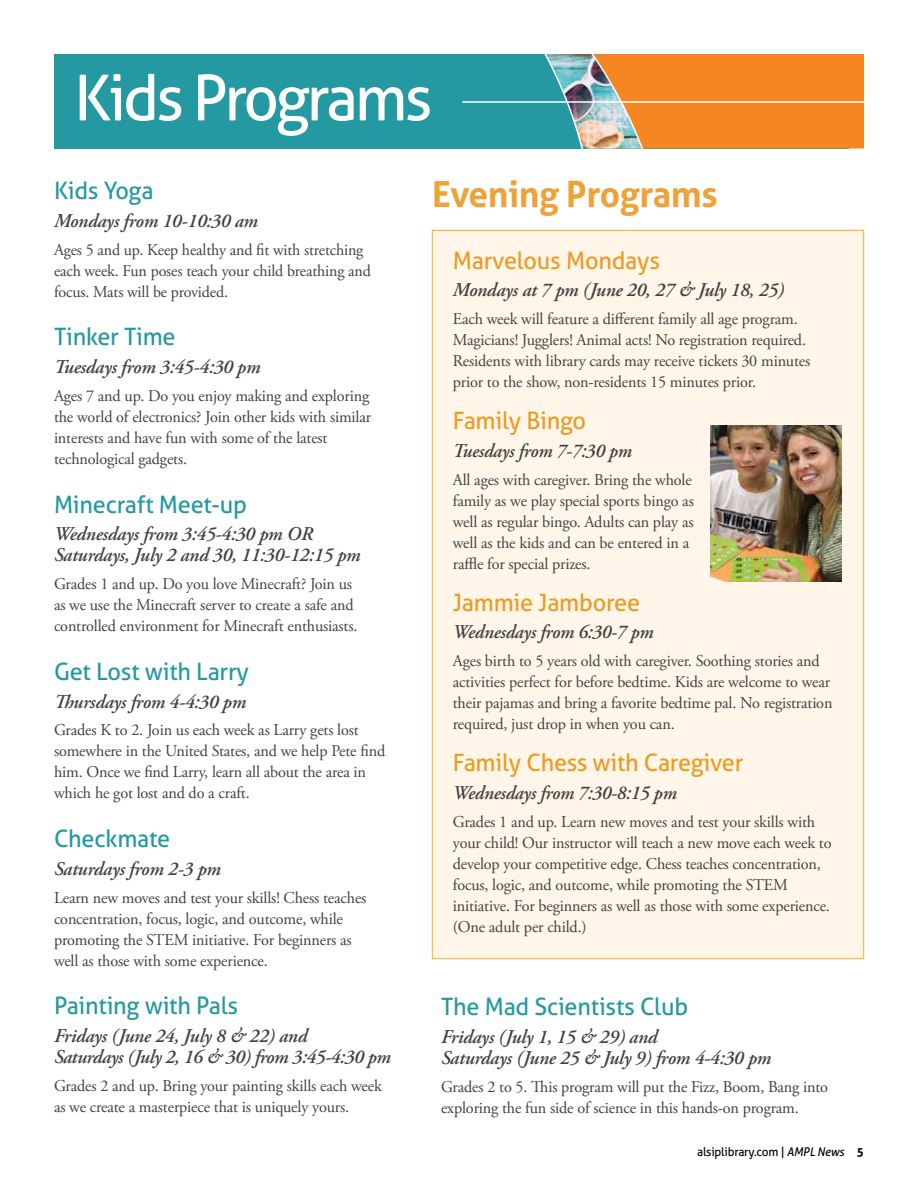
<style>
.page{position:relative;width:918px;height:1188px;background:#fff}
.page>*{position:absolute;margin:0;border:0;box-sizing:border-box;transform-origin:0 0}
.t1{font:63px "Aller";letter-spacing:-.05em;color:#fff}
.t2{font:700 36px "Aller";letter-spacing:-.01em;color:#efa237}
.t3{font:24px "Aller";letter-spacing:-.01em;color:#2499a1}
.t4{font:24px "Aller";letter-spacing:-.01em;color:#ed9a22}
.t5{font:italic 600 19.5px/21px "Adobe Garamond Pro";letter-spacing:-.01em;color:#414042}
.t6{font:italic 600 19.5px "Adobe Garamond Pro";letter-spacing:-.01em;color:#414042;scale:.96 1}
.t7{font:16.5px/21px "Adobe Garamond Pro";letter-spacing:-.01em;color:#414042}
.t8{font:12px "Aller";letter-spacing:-.02em;color:#000}
.s1{font-style:italic}
.s2{font-weight:700}
</style>
<div class="page">
<div style="left:432px;top:230px;width:432px;height:729px;background:#fff6e9"></div>
<div style="left:54px;top:54px;width:795px;height:94px;background:#2499a1"></div>
<hr style="left:462px;top:101px;width:404px;height:2px;background:#fff">
<img style="left:542px;top:54px;width:322px;height:95px">
<img style="left:711px;top:426px;width:130px;height:155px">
<h1 class="t1" style="left:74px;top:60px;width:360px">Kids Programs</h1>
<h3 class="t3" style="left:54px;top:176px;width:101px">Kids Yoga</h3>
<h2 class="t2" style="left:432px;top:172px;width:287px">Evening Programs</h2>
<p class="t5" style="left:54px;top:211px;width:206px">Mondays from 10-10:30 am</p>
<p class="t7" style="left:54px;top:240px;width:318px">Ages 5 and up. Keep healthy and fit with stretching each week. Fun poses teach your child breathing and focus. Mats will be provided.</p>
<h3 class="t3" style="left:54px;top:322px;width:123px">Tinker Time</h3>
<p class="t5" style="left:54px;top:357px;width:208px">Tuesdays from 3:45-4:30 pm</p>
<p class="t7" style="left:54px;top:386px;width:319px">Ages 7 and up. Do you enjoy making and exploring the world of electronics? Join other kids with similar interests and have fun with some of the latest technological gadgets.</p>
<h3 class="t3" style="left:54px;top:490px;width:194px">Minecraft Meet-up</h3>
<p class="t5" style="left:54px;top:525px;width:308px">Wednesdays from 3:45-4:30 pm OR<br>Saturdays, July 2 and 30, 11:30-12:15 pm</p>
<p class="t7" style="left:54px;top:574px;width:305px">Grades 1 and up. Do you love Minecraft? Join us as we use the Minecraft server to create a safe and controlled environment for Minecraft enthusiasts.</p>
<h3 class="t3" style="left:54px;top:657px;width:197px">Get Lost with Larry</h3>
<p class="t5" style="left:54px;top:692px;width:194px">Thursdays from 4-4:30 pm</p>
<p class="t7" style="left:54px;top:720px;width:333px">Grades K to 2. Join us each week as Larry gets lost somewhere in the United States, and we help Pete find him. Once we find Larry, learn all about the area in which he got lost and do a craft.</p>
<h3 class="t3" style="left:54px;top:824px;width:118px">Checkmate</h3>
<p class="t5" style="left:54px;top:859px;width:169px">Saturdays from 2-3 pm</p>
<p class="t7" style="left:54px;top:888px;width:314px">Learn new moves and test your skills! Chess teaches concentration, focus, logic, and outcome, while promoting the STEM initiative. For beginners as well as those with some experience.</p>
<h3 class="t3" style="left:54px;top:991px;width:186px">Painting with Pals</h3>
<p class="t5" style="left:54px;top:1026px;width:339px">Fridays (June 24, July 8 &amp; 22) and<br>Saturdays (July 2, 16 &amp; 30) from 3:45-4:30 pm</p>
<p class="t7" style="left:54px;top:1076px;width:329px">Grades 2 and up. Bring your painting skills each week as we create a masterpiece that is uniquely yours.</p>
<h3 class="t4" style="left:453px;top:245px;width:209px">Marvelous Mondays</h3>
<p class="t5" style="left:453px;top:280px;width:333px">Mondays at 7 pm (June 20, 27 &amp; July 18, 25)</p>
<p class="t7" style="left:453px;top:309px;width:359px">Each week will feature a different family all age program.<br>Magicians! Jugglers! Animal acts! No registration required.<br>Residents with library cards may receive tickets 30 minutes prior to the show, non-residents 15 minutes prior.</p>
<h3 class="t4" style="left:453px;top:406px;width:135px">Family Bingo</h3>
<p class="t6" style="left:453px;top:439px;width:188px">Tuesdays from 7-7:30 pm</p>
<p class="t7" style="left:453px;top:469px;width:243px">All ages with caregiver. Bring the whole family as we play special sports bingo as well as regular bingo. Adults can play as well as the kids and can be entered in a raffle for special prizes.</p>
<h3 class="t4" style="left:453px;top:587px;width:189px">Jammie Jamboree</h3>
<p class="t6" style="left:453px;top:621px;width:211px">Wednesdays from 6:30-7 pm</p>
<p class="t7" style="left:453px;top:651px;width:381px">Ages birth to 5 years old with caregiver. Soothing stories and activities perfect for before bedtime. Kids are welcome to wear their pajamas and bring a favorite bedtime pal. No registration required, just drop in when you can.</p>
<h3 class="t4" style="left:453px;top:748px;width:292px">Family Chess with Caregiver</h3>
<p class="t6" style="left:453px;top:781px;width:235px">Wednesdays from 7:30-8:15 pm</p>
<p class="t7" style="left:453px;top:811px;width:380px">Grades 1 and up. Learn new moves and test your skills with your child! Our instructor will teach a new move each week to develop your competitive edge. Chess teaches concentration, focus, logic, and outcome, while promoting the STEM initiative. For beginners as well as those with some experience. (One adult per child.)</p>
<h3 class="t3" style="left:441px;top:992px;width:249px">The Mad Scientists Club</h3>
<p class="t5" style="left:441px;top:1027px;width:332px">Fridays (July 1, 15 &amp; 29) and<br>Saturdays (June 25 &amp; July 9) from 4-4:30 pm</p>
<p class="t7" style="left:441px;top:1077px;width:389px">Grades 2 to 5. This program will put the Fizz, Boom, Bang into exploring the fun side of science in this hands-on program.</p>
<p class="t8" style="left:697px;top:1145px;width:168px">alsiplibrary.com | <span class="s1">AMPL News</span> <span class="s2">5</span></p>
</div>
